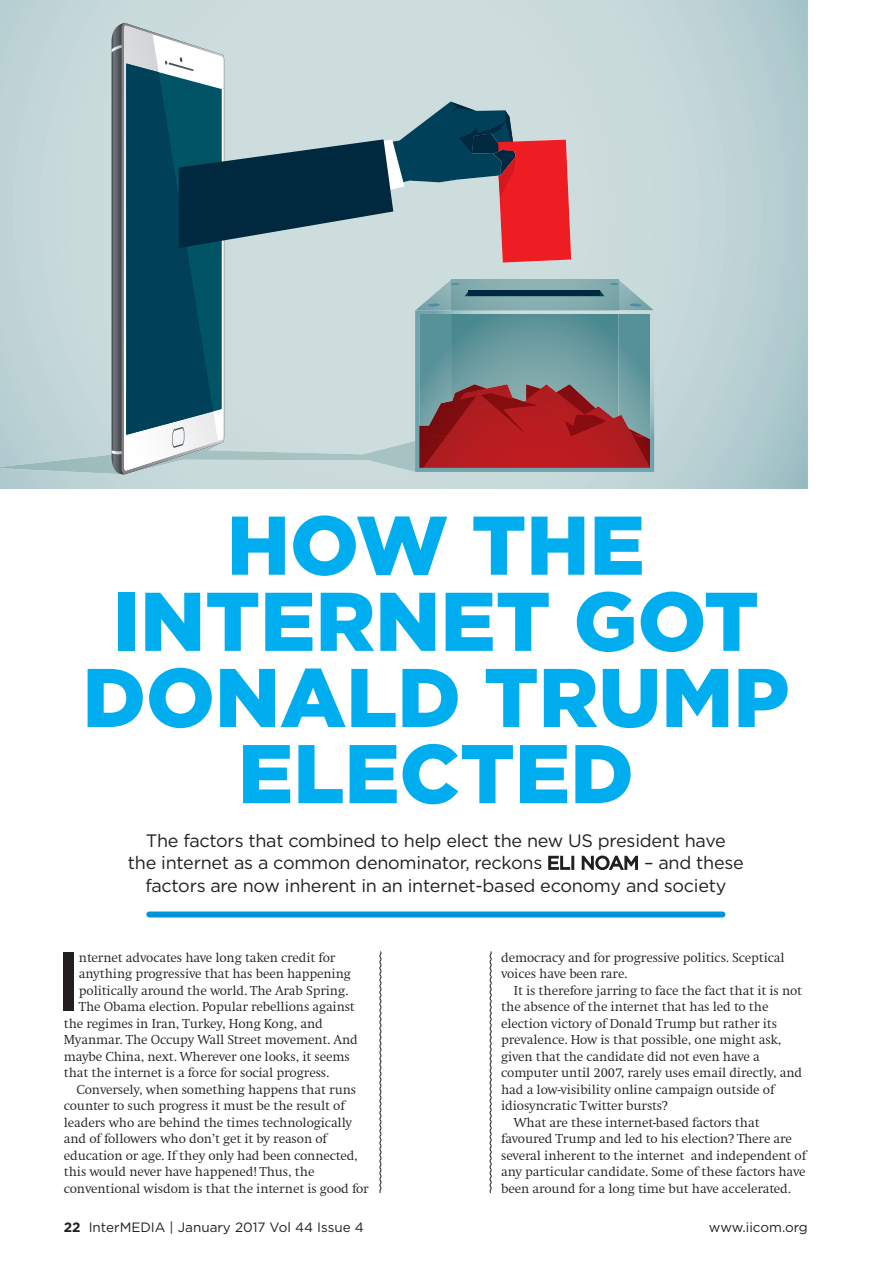
<style>
.page{position:relative;width:893px;height:1263px;background:#fff}
.page>*{position:absolute;margin:0;border:0;box-sizing:border-box;transform-origin:0 0}
.t1{font:700 84.15px "Gotham Condensed";color:#231f20}
.t2{font:900 83.1px/76.2px "Gotham";color:#00aeef;text-align:center}
.t3{font:18px/22.5px "Gotham";letter-spacing:-.015em;color:#231f20}
.t4{font:300 13.5px/16.5px "Swift";letter-spacing:-.01em;color:#231f20}
.t5{font:13.5px "Gotham";color:#231f20}
.s1{font-weight:700}
</style>
<div class="page">
<svg style="left:489px;top:951px;width:3px;height:242px"></svg>
<svg style="left:379px;top:951px;width:3px;height:242px"></svg>
<div style="left:149px;top:911px;width:573px;height:6px;background:#0095d9"></div>
<svg style="left:548px;top:855px;width:23px;height:15px"></svg>
<div style="left:571px;top:856px;width:3px;height:14px;border:2px solid #231f20"></div>
<svg style="left:581px;top:855px;width:57px;height:16px"></svg>
<svg style="left:0;top:0;width:808px;height:489px;background:#bdd2d5"></svg>
<svg style="left:0;top:25px;width:654px;height:449px;background:#99a6ab"></svg>
<p class="t2" style="left:82px;top:505px;width:708px">HOW THE<br>INTERNET GOT<br>DONALD TRUMP<br>ELECTED</p>
<p class="t3" style="left:128px;top:829px;width:599px;text-indent:18px">The factors that combined to help elect the new US president have the internet as a common denominator, reckons</p>
<p class="t3" style="left:145px;top:851px;width:600px;text-indent:499px">– and these factors are now inherent in an internet-based economy and society</p>
<p class="t1" style="left:61px;top:934px;width:18px">I</p>
<p class="t4" style="left:79px;top:949px;width:258px">nternet advocates have long taken credit for</p>
<p class="t4" style="left:79px;top:966px;width:274px">anything progressive that has been happening</p>
<p class="t4" style="left:79px;top:982px;width:271px">politically around the world. The Arab Spring.</p>
<p class="t4" style="left:79px;top:999px;width:277px">The Obama election. Popular rebellions against</p>
<p class="t4" style="left:64px;top:1015px;width:261px">the regimes in Iran, Turkey, Hong Kong, and</p>
<p class="t4" style="left:64px;top:1032px;width:296px">Myanmar. The Occupy Wall Street movement. And</p>
<p class="t4" style="left:64px;top:1048px;width:288px">maybe China, next. Wherever one looks, it seems</p>
<p class="t4" style="left:64px;top:1065px;width:267px">that the internet is a force for social progress.</p>
<p class="t4" style="left:64px;top:1081px;width:307px;text-indent:13px">Conversely, when something happens that runs counter to such progress it must be the result of leaders who are behind the times technologically and of followers who don’t get it by reason of education or age. If they only had been connected, this would never have happened! Thus, the conventional wisdom is that the internet is good for</p>
<p class="t4" style="left:501px;top:949px;width:285px">democracy and for progressive politics. Sceptical voices have been rare.</p>
<p class="t4" style="left:501px;top:982px;width:303px;text-indent:13px">It is therefore jarring to face the fact that it is not the absence of the internet that has led to the election victory of Donald Trump but rather its prevalence. How is that possible, one might ask, given that the candidate did not even have a computer until 2007, rarely uses email directly, and had a low-visibility online campaign outside of idiosyncratic Twitter bursts?</p>
<p class="t4" style="left:501px;top:1114px;width:306px;text-indent:13px">What are these internet-based factors that favoured Trump and led to his election? There are several inherent to the internet and independent of any particular candidate. Some of these factors have been around for a long time but have accelerated.</p>
<p class="t5" style="left:64px;top:1219px;width:302px"><span class="s1">22</span> InterMEDIA | January 2017 Vol 44 Issue 4</p>
<p class="t5" style="left:709px;top:1219px;width:101px">www.iicom.org</p>
</div>
